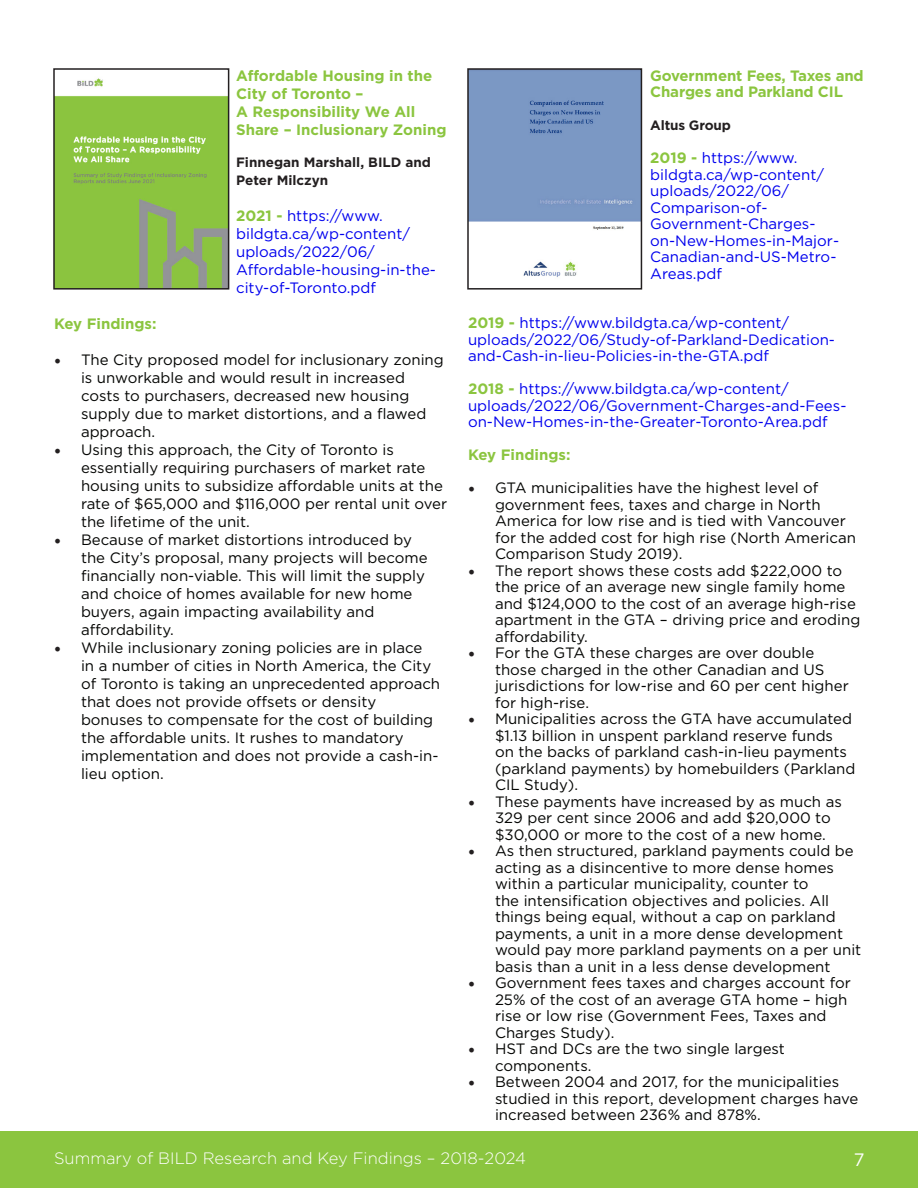
<style>
.page{position:relative;width:918px;height:1188px;background:#fff}
.page>*{position:absolute;margin:0;border:0;box-sizing:border-box;transform-origin:0 0}
.t1{font:18px "Gotham";color:#fff}
.t2{font:300 16.5px "Gotham";color:#fff}
.t3{font:15px/16.5px "Gotham";color:#040503}
.t4{font:15px/16.5px "Gotham";color:#00e}
.t5{font:700 15px/18px "Gotham";color:#8bc53f}
.t6{font:700 13.5px/18px "Gotham";color:#231f20}
.s1{font-weight:700;color:#8bc53f}
.s2{font-family:"Minion Pro";font-size:18px;color:#231f20}
</style>
<div class="page">
<div style="left:0;top:1132px;width:918px;height:56px;background:#8bc53f"></div>
<img style="left:470px;top:71px;width:169px;height:206px">
<div style="left:467px;top:68px;width:175px;height:222px;border:2px solid #231f20"></div>
<img style="left:56px;top:78px;width:170px;height:209px">
<div style="left:53px;top:68px;width:176px;height:222px;border:2px solid #231f20"></div>
<p class="t5" style="left:236px;top:67px;width:198px">Affordable Housing in the<br>City of Toronto –</p>
<p class="t5" style="left:236px;top:103px;width:212px">A Responsibility We All<br>Share – Inclusionary Zoning</p>
<p class="t6" style="left:236px;top:154px;width:196px">Finnegan Marshall, BILD and<br>Peter Milczyn</p>
<p class="t4" style="left:236px;top:207px;width:201px;line-height:18px"><span class="s1">2021 -</span> https://www. bildgta.ca/wp-content/ uploads/2022/06/<br>Affordable-housing-in-the&shy;city-of-Toronto.pdf</p>
<p class="t5" style="left:54px;top:315px;width:104px">Key Findings:</p>
<p class="t3" style="left:81px;top:351px;width:364px;line-height:18px;text-indent:-27px"><span class="s2">•</span> The City proposed model for inclusionary zoning is unworkable and would result in increased costs to purchasers, decreased new housing supply due to market distortions, and a flawed approach.</p>
<p class="t3" style="left:81px;top:441px;width:368px;line-height:18px;text-indent:-27px"><span class="s2">•</span> Using this approach, the City of Toronto is essentially requiring purchasers of market rate housing units to subsidize affordable units at the rate of $65,000 and $116,000 per rental unit over the lifetime of the unit.</p>
<p class="t3" style="left:81px;top:531px;width:348px;line-height:18px;text-indent:-27px"><span class="s2">•</span> Because of market distortions introduced by the City’s proposal, many projects will become financially non-viable. This will limit the supply and choice of homes available for new home buyers, again impacting availability and affordability.</p>
<p class="t3" style="left:81px;top:639px;width:361px;line-height:18px;text-indent:-27px"><span class="s2">•</span> While inclusionary zoning policies are in place<br>in a number of cities in North America, the City of Toronto is taking an unprecedented approach that does not provide offsets or density bonuses to compensate for the cost of building the affordable units. It rushes to mandatory implementation and does not provide a cash-in&shy;lieu option.</p>
<p class="t5" style="left:650px;top:67px;width:215px;line-height:16.5px">Government Fees, Taxes and<br>Charges and Parkland CIL</p>
<p class="t6" style="left:650px;top:117px;width:82px">Altus Group</p>
<p class="t4" style="left:650px;top:150px;width:190px"><span class="s1">2019 -</span> https://www. bildgta.ca/wp-content/ uploads/2022/06/<br>Comparison-of-<br>Government-Charges&shy;on-New-Homes-in-Major-<br>Canadian-and-US-Metro-<br>Areas.pdf</p>
<p class="t4" style="left:468px;top:315px;width:369px"><span class="s1">2019 -</span> https://www.bildgta.ca/wp-content/ uploads/2022/06/Study-of-Parkland-Dedication&shy;and-Cash-in-lieu-Policies-in-the-GTA.pdf</p>
<p class="t4" style="left:468px;top:381px;width:380px"><span class="s1">2018 -</span> https://www.bildgta.ca/wp-content/ uploads/2022/06/Government-Charges-and-Fees&shy;on-New-Homes-in-the-Greater-Toronto-Area.pdf</p>
<p class="t5" style="left:468px;top:446px;width:104px">Key Findings:</p>
<p class="t3" style="left:495px;top:480px;width:362px;text-indent:-27px"><span class="s2">•</span> GTA municipalities have the highest level of government fees, taxes and charge in North America for low rise and is tied with Vancouver for the added cost for high rise (North American Comparison Study 2019).</p>
<p class="t3" style="left:495px;top:562px;width:367px;text-indent:-27px"><span class="s2">•</span> The report shows these costs add $222,000 to the price of an average new single family home and $124,000 to the cost of an average high-rise apartment in the GTA – driving price and eroding affordability.</p>
<p class="t3" style="left:495px;top:645px;width:355px;text-indent:-27px"><span class="s2">•</span> For the GTA these charges are over double those charged in the other Canadian and US jurisdictions for low-rise and 60 per cent higher for high-rise.</p>
<p class="t3" style="left:495px;top:711px;width:362px;text-indent:-27px"><span class="s2">•</span> Municipalities across the GTA have accumulated $1.13 billion in unspent parkland reserve funds on the backs of parkland cash-in-lieu payments (parkland payments) by homebuilders (Parkland CIL Study).</p>
<p class="t3" style="left:495px;top:793px;width:348px;text-indent:-27px"><span class="s2">•</span> These payments have increased by as much as<br>329 per cent since 2006 and add $20,000 to $30,000 or more to the cost of a new home.</p>
<p class="t3" style="left:495px;top:843px;width:368px;text-indent:-27px"><span class="s2">•</span> As then structured, parkland payments could be acting as a disincentive to more dense homes within a particular municipality, counter to<br>the intensification objectives and policies. All things being equal, without a cap on parkland payments, a unit in a more dense development would pay more parkland payments on a per unit basis than a unit in a less dense development</p>
<p class="t3" style="left:495px;top:975px;width:357px;text-indent:-27px"><span class="s2">•</span> Government fees taxes and charges account for 25% of the cost of an average GTA home – high rise or low rise (Government Fees, Taxes and Charges Study).</p>
<p class="t3" style="left:495px;top:1041px;width:291px;text-indent:-27px"><span class="s2">•</span> HST and DCs are the two single largest components.</p>
<p class="t3" style="left:495px;top:1074px;width:365px;text-indent:-27px"><span class="s2">•</span> Between 2004 and 2017, for the municipalities studied in this report, development charges have increased between 236% and 878%.</p>
<p class="t2" style="left:54px;top:1148px;width:474px">Summary of BILD Research and Key Findings – 2018-2024</p>
<p class="t1" style="left:854px;top:1148px;width:12px">7</p>
</div>
